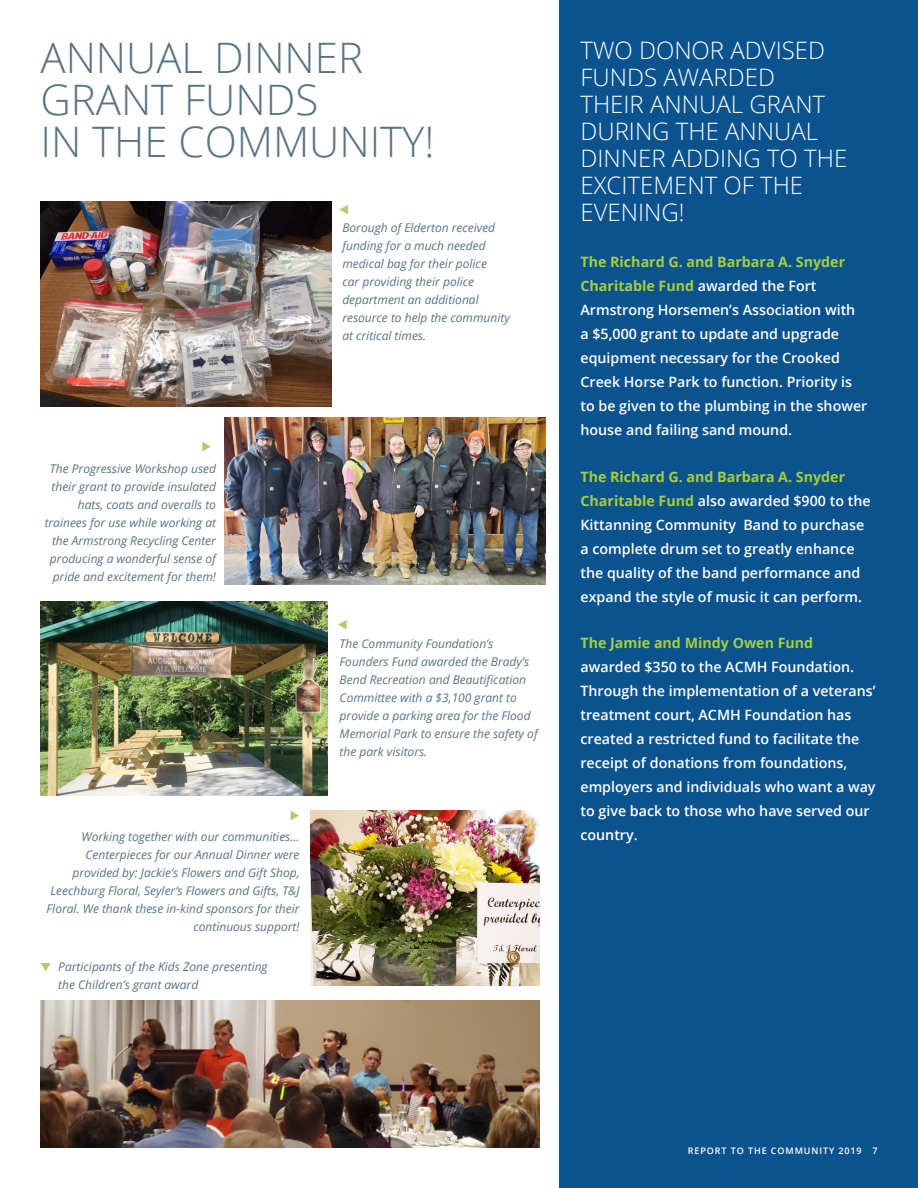
<style>
.page{position:relative;width:918px;height:1188px;background:#fff}
.page>*{position:absolute;margin:0;border:0;box-sizing:border-box;transform-origin:0 0}
.t1{font:300 42px "Open Sans";color:#577482}
.t2{font:300 24px/27px "Open Sans";color:#fff}
.t3{font:600 14.25px/24px "Open Sans";color:#fff}
.t4{font:italic 12px/18px "Open Sans";color:#577482}
.t5{font:600 9px "Open Sans";letter-spacing:.1em;color:#fff}
.s1{font-weight:700;color:#a6ce39}
</style>
<div class="page">
<div style="left:559px;top:0;width:359px;height:1188px;background:#0b538f"></div>
<img style="left:40px;top:202px;width:292px;height:205px">
<img style="left:225px;top:418px;width:321px;height:166px">
<img style="left:40px;top:601px;width:287px;height:195px">
<img style="left:310px;top:811px;width:230px;height:175px">
<img style="left:40px;top:1001px;width:500px;height:147px">
<p class="t1" style="left:40px;top:29px;width:324px">ANNUAL DINNER</p>
<p class="t1" style="left:40px;top:71px;width:279px">GRANT FUNDS</p>
<p class="t1" style="left:40px;top:113px;width:396px">IN THE COMMUNITY!</p>
<p class="t4" style="left:342px;top:218px;width:169px">Borough of Elderton received funding for a much needed medical bag for their police<br>car providing their police department an additional resource to help the community at critical times.</p>
<p class="t4" style="left:45px;top:459px;width:173px;text-align:right">The Progressive Workshop used their grant to provide insulated hats, coats and overalls to trainees for use while working at the Armstrong Recycling Center producing a wonderful sense of pride and excitement for them!</p>
<p class="t4" style="left:82px;top:827px;width:220px">Working together with our communities…</p>
<p class="t4" style="left:47px;top:845px;width:254px;text-align:right">Centerpieces for our Annual Dinner were provided by: Jackie’s Flowers and Gift Shop, Leechburg Floral, Seyler‘s Flowers and Gifts, T&amp;J Floral. We thank these in-kind sponsors for their continuous support!</p>
<p class="t4" style="left:58px;top:958px;width:211px">Participants of the Kids Zone presenting the Children’s grant award</p>
<p class="t4" style="left:340px;top:635px;width:200px">The Community Foundation’s<br>Founders Fund awarded the Brady’s<br>Bend Recreation and Beautification<br>Committee with a $3,100 grant to provide a parking area for the Flood<br>Memorial Park to ensure the safety of the park visitors.</p>
<p class="t2" style="left:580px;top:36px;width:268px">TWO DONOR ADVISED<br>FUNDS AWARDED<br>THEIR ANNUAL GRANT<br>DURING THE ANNUAL<br>DINNER ADDING TO THE<br>EXCITEMENT OF THE<br>EVENING!</p>
<p class="t3" style="left:580px;top:250px;width:288px"><span class="s1">The Richard G. and Barbara A. Snyder Charitable Fund</span> awarded the Fort Armstrong Horsemen’s Association with<br>a $5,000 grant to update and upgrade equipment necessary for the Crooked Creek Horse Park to function. Priority is to be given to the plumbing in the shower house and failing sand mound.</p>
<p class="t3" style="left:580px;top:464px;width:292px"><span class="s1">The Richard G. and Barbara A. Snyder Charitable Fund</span> also awarded $900 to the Kittanning Community Band to purchase a complete drum set to greatly enhance the quality of the band performance and expand the style of music it can perform.</p>
<p class="t3" style="left:580px;top:631px;width:297px"><span class="s1">The Jamie and Mindy Owen Fund </span>awarded $350 to the ACMH Foundation.<br>Through the implementation of a veterans’ treatment court, ACMH Foundation has created a restricted fund to facilitate the receipt of donations from foundations, employers and individuals who want a way to give back to those who have served our country.</p>
<p class="t5" style="left:688px;top:1145px;width:191px">REPORT TO THE COMMUNITY 2019 7</p>
</div>
